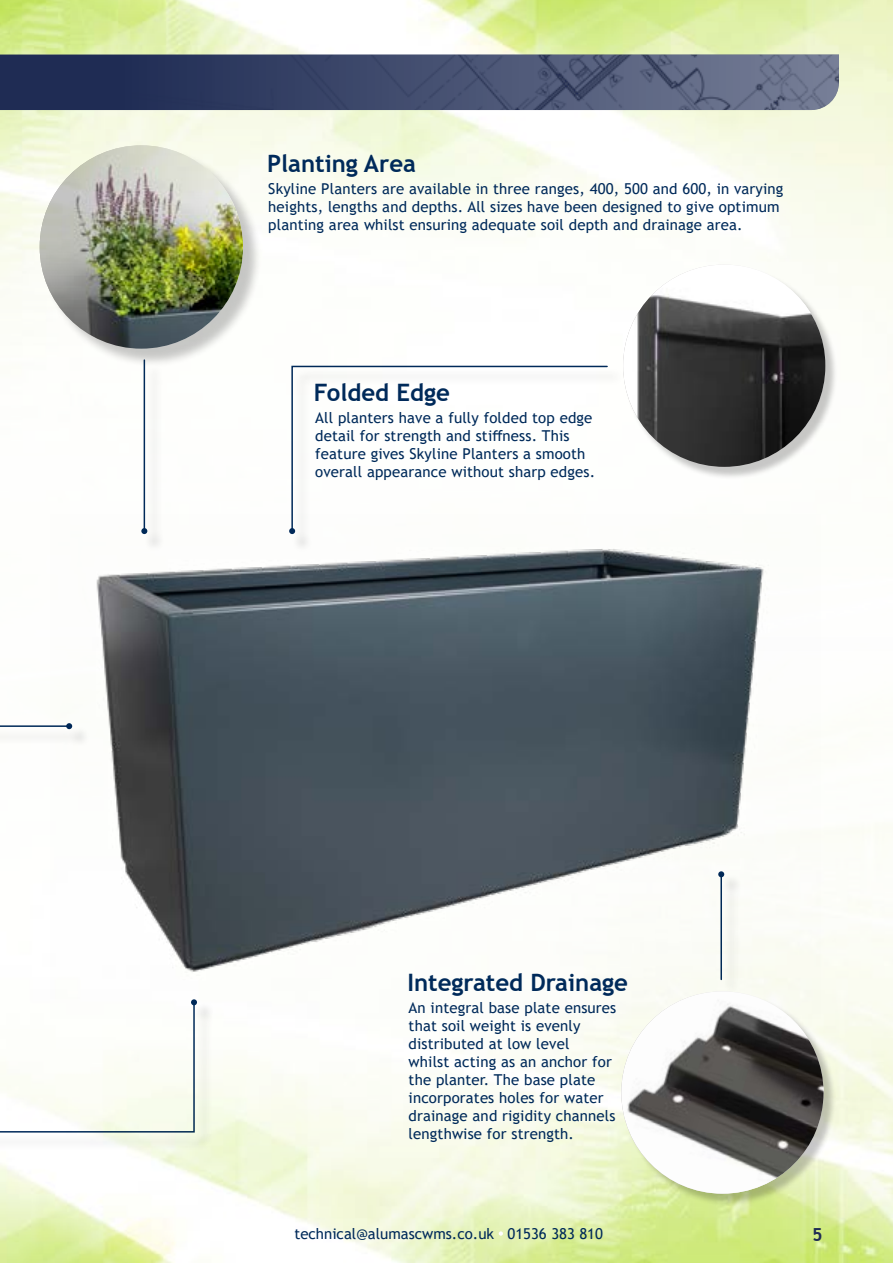
<style>
.page{position:relative;width:893px;height:1263px;background:#fff}
.page>*{position:absolute;margin:0;border:0;box-sizing:border-box;transform-origin:0 0}
.t1{font:700 24px "Trebuchet MS";color:#002a5a}
.t2{font:700 18px "Trebuchet MS";color:#1f2c54}
.t3{font:15px/18px "Trebuchet MS";letter-spacing:.01em;color:#002a5a}
</style>
<div class="page">
<img style="left:0;top:0;width:893px;height:514px">
<img style="left:0;top:826px;width:893px;height:437px">
<div style="left:0;top:55px;width:63px;height:55px;background:#1f2c54"></div>
<img style="left:63px;top:55px;width:776px;height:55px">
<svg style="left:0;top:725px;width:51px;height:2px"></svg>
<img style="left:51px;top:514px;width:770px;height:505px">
<div style="left:721px;top:874px;width:22px;height:124px;background:#f7f8f2"></div>
<hr style="left:720px;top:874px;width:2px;height:105px;background:#002a5a">
<svg style="left:718px;top:871px;width:6px;height:6px"></svg>
<div style="left:623px;top:993px;width:213px;height:213px;background:#000;opacity:.22"></div>
<img style="left:621px;top:991px;width:203px;height:203px;border-radius:101px">
<div style="left:42px;top:148px;width:219px;height:219px;background:#000;opacity:.22"></div>
<img style="left:40px;top:145px;width:203px;height:204px;border-radius:102px">
<div style="left:292px;top:368px;width:334px;height:185px;background:#fdfdfb"></div>
<svg style="left:291px;top:365px;width:318px;height:167px"></svg>
<svg style="left:289px;top:528px;width:6px;height:6px"></svg>
<div style="left:144px;top:362px;width:22px;height:190px;background:#fafaf8"></div>
<hr style="left:144px;top:360px;width:1px;height:171px;background:#002a5a">
<svg style="left:141px;top:528px;width:6px;height:6px"></svg>
<div style="left:625px;top:266px;width:213px;height:213px;background:#000;opacity:.22"></div>
<img style="left:623px;top:265px;width:202px;height:202px;border-radius:101px">
<div style="left:0;top:1002px;width:216px;height:148px;background:#000;opacity:.22"></div>
<svg style="left:0;top:999px;width:197px;height:134px"></svg>
<svg style="left:499px;top:1231px;width:4px;height:5px"></svg>
<h1 class="t1" style="left:267px;top:148px;width:150px">Planting Area</h1>
<p class="t3" style="left:268px;top:179px;width:517px">Skyline Planters are available in three ranges, 400, 500 and 600, in varying heights, lengths and depths. All sizes have been designed to give optimum planting area whilst ensuring adequate soil depth and drainage area.</p>
<h1 class="t1" style="left:314px;top:378px;width:137px">Folded Edge</h1>
<p class="t3" style="left:315px;top:409px;width:281px">All planters have a fully folded top edge detail for strength and stiffness. This feature gives Skyline Planters a smooth overall appearance without sharp edges.</p>
<h1 class="t1" style="left:407px;top:967px;width:222px">Integrated Drainage</h1>
<p class="t3" style="left:409px;top:998px;width:209px">An integral base plate ensures that soil weight is evenly distributed at low level<br>whilst acting as an anchor for the planter. The base plate incorporates holes for water drainage and rigidity channels lengthwise for strength.</p>
<p class="t3" style="left:294px;top:1224px;width:310px">technical@alumascwms.co.uk 01536 383 810</p>
<p class="t2" style="left:812px;top:1223px;width:12px">5</p>
</div>
